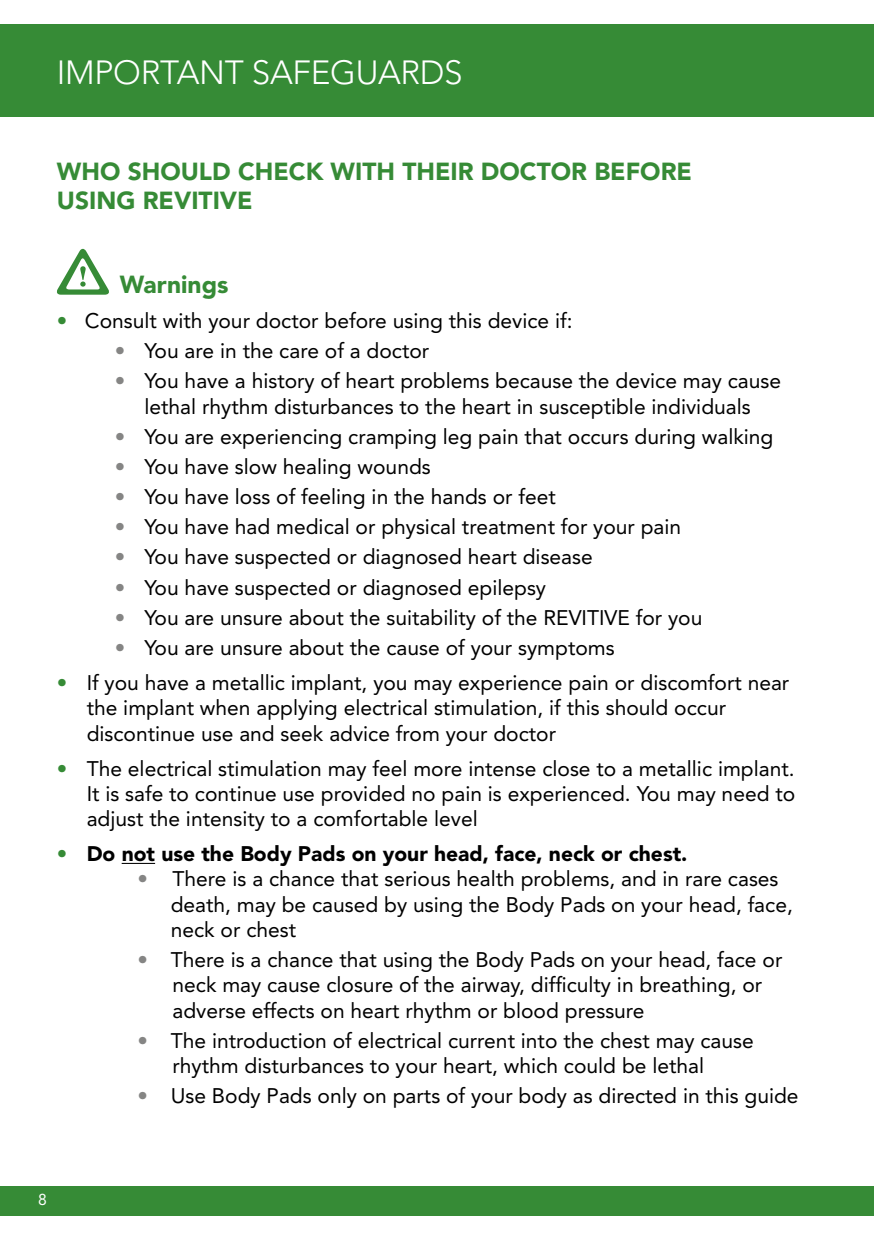
<style>
.page{position:relative;width:874px;height:1241px;background:#fff}
.page>*{position:absolute;margin:0;border:0;box-sizing:border-box;transform-origin:0 0}
.t1{font:300 33.25px "Avenir LT";letter-spacing:-.01em;color:#fff}
.t2{font:900 24.5px/29.4px "Avenir LT";color:#368b36}
.t3{font:21px/25.2px "Avenir LT";color:#000}
.t4{font:900 21px "Avenir LT";color:#000}
.t5{font:15.75px "Avenir LT";color:#fff}
.s1{color:#368b36}
.s2{color:#858584}
.s3{font-weight:400;color:#368b36}
</style>
<div class="page">
<div style="left:0;top:1186px;width:873px;height:29px;background:#368b36"></div>
<div style="left:0;top:25px;width:873px;height:92px;background:#368b36"></div>
<hr style="left:122px;top:862px;width:33px;height:1px;background:#000">
<svg style="left:57px;top:248px;width:52px;height:46px"></svg>
<h1 class="t1" style="left:57px;top:53px;width:407px">IMPORTANT SAFEGUARDS</h1>
<p class="t2" style="left:57px;top:156px;width:636px">WHO SHOULD CHECK WITH THEIR DOCTOR BEFORE<br>USING REVITIVE</p>
<p class="t2" style="left:120px;top:269px;width:110px">Warnings</p>
<p class="t3" style="left:57px;top:308px;width:517px"><span class="s1">•</span> Consult with your doctor before using this device if:</p>
<p class="t3" style="left:115px;top:338px;width:316px"><span class="s2">•</span> You are in the care of a doctor</p>
<p class="t3" style="left:115px;top:368px;width:667px;text-align:center"><span class="s2">•</span> You have a history of heart problems because the device may cause lethal rhythm disturbances to the heart in susceptible individuals</p>
<p class="t3" style="left:115px;top:424px;width:660px"><span class="s2">•</span> You are experiencing cramping leg pain that occurs during walking</p>
<p class="t3" style="left:115px;top:454px;width:317px"><span class="s2">•</span> You have slow healing wounds</p>
<p class="t3" style="left:115px;top:484px;width:442px"><span class="s2">•</span> You have loss of feeling in the hands or feet</p>
<p class="t3" style="left:115px;top:514px;width:568px"><span class="s2">•</span> You have had medical or physical treatment for your pain</p>
<p class="t3" style="left:115px;top:544px;width:479px"><span class="s2">•</span> You have suspected or diagnosed heart disease</p>
<p class="t3" style="left:115px;top:574px;width:432px"><span class="s2">•</span> You have suspected or diagnosed epilepsy</p>
<p class="t3" style="left:115px;top:605px;width:589px"><span class="s2">•</span> You are unsure about the suitability of the REVITIVE for you</p>
<p class="t3" style="left:115px;top:635px;width:501px"><span class="s2">•</span> You are unsure about the cause of your symptoms</p>
<p class="t3" style="left:87px;top:670px;width:703px;text-indent:-30px"><span class="s1">•</span> If you have a metallic implant, you may experience pain or discomfort near the implant when applying electrical stimulation, if this should occur discontinue use and seek advice from your doctor</p>
<p class="t3" style="left:87px;top:755px;width:709px;text-align:justify;text-indent:-30px"><span class="s1">•</span> The electrical stimulation may feel more intense close to a metallic implant.<br>It is safe to continue use provided no pain is experienced. You may need to adjust the intensity to a comfortable level</p>
<p class="t4" style="left:57px;top:841px;width:631px"><span class="s3">•</span> Do not use the Body Pads on your head, face, neck or chest.</p>
<p class="t3" style="left:171px;top:866px;width:623px;text-indent:-33px"><span class="s2">•</span> There is a chance that serious health problems, and in rare cases death, may be caused by using the Body Pads on your head, face, neck or chest</p>
<p class="t3" style="left:172px;top:947px;width:611px;text-indent:-35px"><span class="s2">•</span> There is a chance that using the Body Pads on your head, face or neck may cause closure of the airway, difficulty in breathing, or adverse effects on heart rhythm or blood pressure</p>
<p class="t3" style="left:172px;top:1027px;width:582px;text-indent:-35px"><span class="s2">•</span> The introduction of electrical current into the chest may cause rhythm disturbances to your heart, which could be lethal</p>
<p class="t3" style="left:137px;top:1083px;width:662px"><span class="s2">•</span> Use Body Pads only on parts of your body as directed in this guide</p>
<p class="t5" style="left:38px;top:1189px;width:10px">8</p>
</div>
